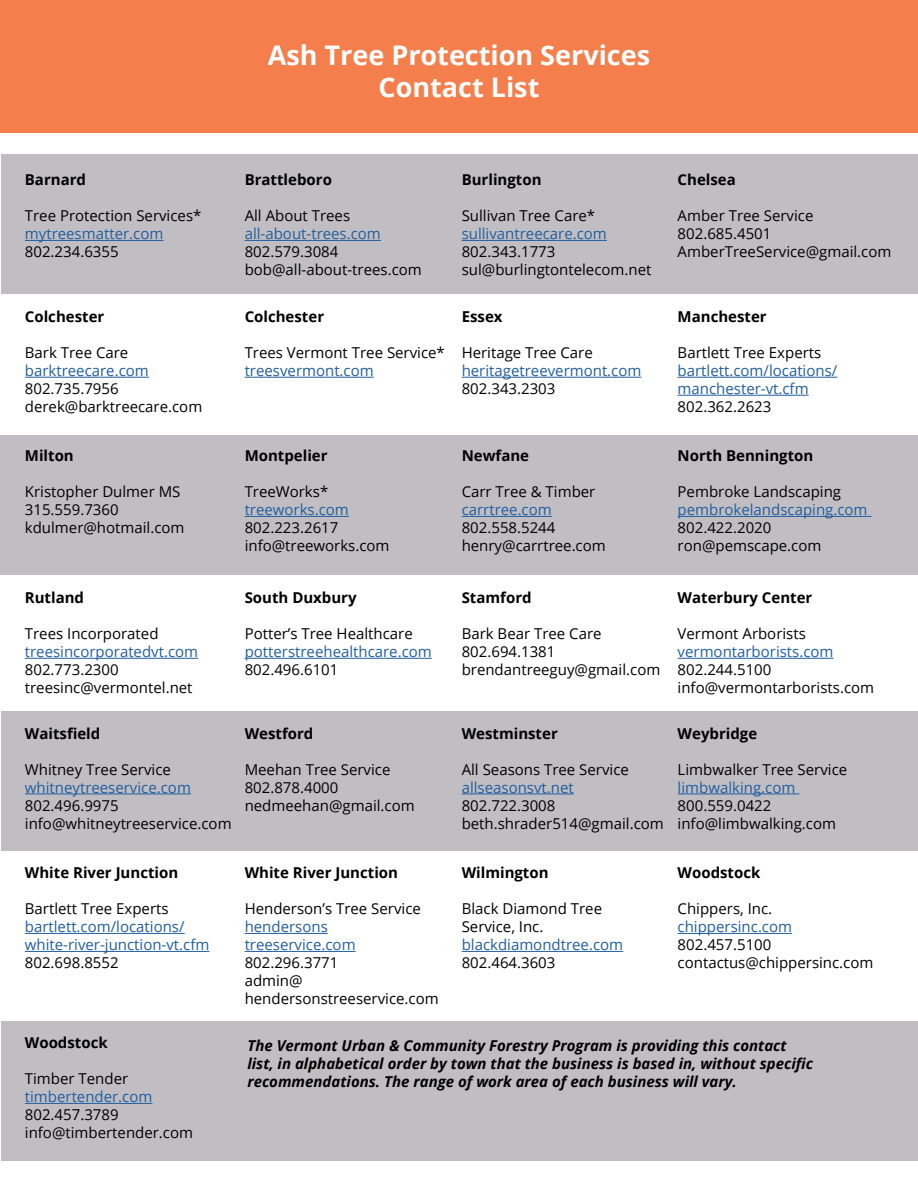
<style>
.page{position:relative;width:918px;height:1188px;background:#fff}
.page>*{position:absolute;margin:0;border:0;box-sizing:border-box;transform-origin:0 0}
.t1{font:700 27px/32.4px "Open Sans";color:#fff;text-align:center}
.t2{font:15px/18px "Open Sans";color:#000}
.t3{font:15px/18px "Open Sans";color:#215e9e}
.t4{font:700 15px "Open Sans";color:#000}
.t5{font:italic 700 15px/18px "Open Sans";color:#000}
</style>
<div class="page">
<div style="left:1px;top:1022px;width:917px;height:139px;background:#c0bec3"></div>
<div style="left:1px;top:712px;width:917px;height:139px;background:#c0bec3"></div>
<div style="left:0;top:435px;width:917px;height:139px;background:#c0bec3"></div>
<div style="left:1px;top:154px;width:917px;height:139px;background:#c0bec3"></div>
<div style="left:0;top:0;width:918px;height:132px;background:#f57f4c"></div>
<hr style="left:245px;top:240px;width:136px;height:1px;background:#215e9e">
<hr style="left:462px;top:240px;width:145px;height:1px;background:#215e9e">
<hr style="left:25px;top:377px;width:124px;height:1px;background:#215e9e">
<hr style="left:245px;top:377px;width:129px;height:1px;background:#215e9e">
<hr style="left:25px;top:240px;width:138px;height:1px;background:#215e9e">
<hr style="left:245px;top:516px;width:104px;height:1px;background:#215e9e">
<hr style="left:462px;top:516px;width:90px;height:1px;background:#215e9e">
<hr style="left:678px;top:377px;width:159px;height:1px;background:#215e9e">
<hr style="left:678px;top:395px;width:131px;height:1px;background:#215e9e">
<hr style="left:678px;top:658px;width:156px;height:1px;background:#215e9e">
<hr style="left:25px;top:794px;width:166px;height:1px;background:#215e9e">
<hr style="left:245px;top:933px;width:83px;height:1px;background:#215e9e">
<hr style="left:245px;top:951px;width:111px;height:1px;background:#215e9e">
<hr style="left:462px;top:951px;width:161px;height:1px;background:#215e9e">
<hr style="left:25px;top:933px;width:160px;height:1px;background:#215e9e">
<hr style="left:25px;top:951px;width:184px;height:1px;background:#215e9e">
<hr style="left:25px;top:658px;width:173px;height:1px;background:#215e9e">
<hr style="left:245px;top:658px;width:187px;height:1px;background:#215e9e">
<hr style="left:678px;top:516px;width:193px;height:1px;background:#215e9e">
<hr style="left:462px;top:794px;width:112px;height:1px;background:#215e9e">
<hr style="left:678px;top:794px;width:121px;height:1px;background:#215e9e">
<hr style="left:25px;top:1103px;width:127px;height:1px;background:#215e9e">
<hr style="left:678px;top:933px;width:114px;height:1px;background:#215e9e">
<hr style="left:462px;top:377px;width:179px;height:1px;background:#215e9e">
<h1 class="t1" style="left:268px;top:38px;width:384px">Ash Tree Protection Services<br>Contact List</h1>
<p class="t4" style="left:25px;top:169px;width:63px">Barnard</p>
<p class="t2" style="left:25px;top:206px;width:178px">Tree Protection Services*</p>
<p class="t3" style="left:25px;top:224px;width:140px">mytreesmatter.com</p>
<p class="t2" style="left:25px;top:242px;width:95px">802.234.6355</p>
<p class="t4" style="left:25px;top:306px;width:81px">Colchester</p>
<p class="t2" style="left:25px;top:343px;width:105px">Bark Tree Care</p>
<p class="t3" style="left:25px;top:361px;width:125px">barktreecare.com</p>
<p class="t2" style="left:25px;top:379px;width:179px">802.735.7956 derek@barktreecare.com</p>
<p class="t4" style="left:25px;top:445px;width:50px">Milton</p>
<p class="t2" style="left:25px;top:482px;width:161px">Kristopher Dulmer MS<br>315.559.7360 kdulmer@hotmail.com</p>
<p class="t4" style="left:245px;top:169px;width:89px">Brattleboro</p>
<p class="t2" style="left:245px;top:206px;width:107px">All About Trees</p>
<p class="t3" style="left:245px;top:224px;width:138px">all-about-trees.com</p>
<p class="t2" style="left:245px;top:242px;width:179px">802.579.3084 bob@all-about-trees.com</p>
<p class="t4" style="left:245px;top:306px;width:81px">Colchester</p>
<p class="t2" style="left:245px;top:343px;width:202px">Trees Vermont Tree Service*</p>
<p class="t3" style="left:245px;top:361px;width:131px">treesvermont.com</p>
<p class="t4" style="left:462px;top:169px;width:81px">Burlington</p>
<p class="t2" style="left:462px;top:206px;width:135px">Sullivan Tree Care*</p>
<p class="t3" style="left:462px;top:224px;width:147px">sullivantreecare.com</p>
<p class="t2" style="left:462px;top:242px;width:191px">802.343.1773 sul@burlingtontelecom.net</p>
<p class="t4" style="left:462px;top:306px;width:42px">Essex</p>
<p class="t2" style="left:462px;top:343px;width:133px">Heritage Tree Care</p>
<p class="t3" style="left:462px;top:361px;width:181px">heritagetreevermont.com</p>
<p class="t2" style="left:462px;top:379px;width:95px">802.343.2303</p>
<p class="t4" style="left:245px;top:445px;width:84px">Montpelier</p>
<p class="t2" style="left:245px;top:482px;width:85px">TreeWorks*</p>
<p class="t3" style="left:245px;top:500px;width:106px">treeworks.com</p>
<p class="t2" style="left:245px;top:518px;width:146px">802.223.2617 info@treeworks.com</p>
<p class="t4" style="left:462px;top:445px;width:69px">Newfane</p>
<p class="t2" style="left:462px;top:482px;width:135px">Carr Tree &amp; Timber</p>
<p class="t3" style="left:462px;top:500px;width:92px">carrtree.com</p>
<p class="t2" style="left:462px;top:518px;width:146px">802.558.5244 henry@carrtree.com</p>
<p class="t4" style="left:678px;top:169px;width:60px">Chelsea</p>
<p class="t2" style="left:678px;top:206px;width:215px">Amber Tree Service<br>802.685.4501<br>AmberTreeService@gmail.com</p>
<p class="t4" style="left:678px;top:306px;width:91px">Manchester</p>
<p class="t2" style="left:678px;top:343px;width:145px">Bartlett Tree Experts</p>
<p class="t3" style="left:678px;top:361px;width:161px">bartlett.com/locations/ manchester-vt.cfm</p>
<p class="t2" style="left:678px;top:397px;width:95px">802.362.2623</p>
<p class="t4" style="left:678px;top:445px;width:137px">North Bennington</p>
<p class="t2" style="left:678px;top:482px;width:165px">Pembroke Landscaping</p>
<p class="t3" style="left:678px;top:500px;width:191px">pembrokelandscaping.com</p>
<p class="t2" style="left:678px;top:518px;width:145px">802.422.2020 ron@pemscape.com</p>
<p class="t4" style="left:25px;top:587px;width:61px">Rutland</p>
<p class="t2" style="left:25px;top:624px;width:135px">Trees Incorporated</p>
<p class="t3" style="left:25px;top:642px;width:175px">treesincorporatedvt.com</p>
<p class="t2" style="left:25px;top:660px;width:169px">802.773.2300 treesinc@vermontel.net</p>
<p class="t4" style="left:25px;top:723px;width:77px">Waitsfield</p>
<p class="t2" style="left:25px;top:760px;width:148px">Whitney Tree Service</p>
<p class="t3" style="left:25px;top:778px;width:168px">whitneytreeservice.com</p>
<p class="t2" style="left:25px;top:796px;width:208px">802.496.9975 info@whitneytreeservice.com</p>
<p class="t4" style="left:25px;top:862px;width:155px">White River Junction</p>
<p class="t2" style="left:25px;top:899px;width:145px">Bartlett Tree Experts</p>
<p class="t3" style="left:25px;top:917px;width:186px">bartlett.com/locations/ white-river-junction-vt.cfm</p>
<p class="t2" style="left:25px;top:953px;width:95px">802.698.8552</p>
<p class="t4" style="left:25px;top:1032px;width:84px">Woodstock</p>
<p class="t2" style="left:25px;top:1069px;width:105px">Timber Tender</p>
<p class="t3" style="left:25px;top:1087px;width:129px">timbertender.com</p>
<p class="t2" style="left:25px;top:1105px;width:170px">802.457.3789 info@timbertender.com</p>
<p class="t4" style="left:245px;top:587px;width:113px">South Duxbury</p>
<p class="t2" style="left:245px;top:624px;width:170px">Potter’s Tree Healthcare</p>
<p class="t3" style="left:245px;top:642px;width:189px">potterstreehealthcare.com</p>
<p class="t2" style="left:245px;top:660px;width:95px">802.496.6101</p>
<p class="t4" style="left:245px;top:723px;width:70px">Westford</p>
<p class="t2" style="left:245px;top:760px;width:172px">Meehan Tree Service<br>802.878.4000 nedmeehan@gmail.com</p>
<p class="t4" style="left:245px;top:862px;width:155px">White River Junction</p>
<p class="t2" style="left:245px;top:899px;width:178px">Henderson’s Tree Service</p>
<p class="t3" style="left:245px;top:917px;width:112px">hendersons treeservice.com</p>
<p class="t2" style="left:245px;top:953px;width:196px">802.296.3771<br>admin@ hendersonstreeservice.com</p>
<p class="t4" style="left:462px;top:587px;width:71px">Stamford</p>
<p class="t2" style="left:462px;top:624px;width:200px">Bark Bear Tree Care<br>802.694.1381 brendantreeguy@gmail.com</p>
<p class="t4" style="left:462px;top:723px;width:98px">Westminster</p>
<p class="t2" style="left:462px;top:760px;width:169px">All Seasons Tree Service</p>
<p class="t3" style="left:462px;top:778px;width:114px">allseasonsvt.net</p>
<p class="t2" style="left:462px;top:796px;width:204px">802.722.3008 beth.shrader514@gmail.com</p>
<p class="t4" style="left:462px;top:862px;width:88px">Wilmington</p>
<p class="t2" style="left:462px;top:899px;width:142px">Black Diamond Tree<br>Service, Inc.</p>
<p class="t3" style="left:462px;top:935px;width:163px">blackdiamondtree.com</p>
<p class="t2" style="left:462px;top:953px;width:95px">802.464.3603</p>
<p class="t4" style="left:678px;top:587px;width:136px">Waterbury Center</p>
<p class="t2" style="left:678px;top:624px;width:130px">Vermont Arborists</p>
<p class="t3" style="left:678px;top:642px;width:157px">vermontarborists.com</p>
<p class="t2" style="left:678px;top:660px;width:198px">802.244.5100 info@vermontarborists.com</p>
<p class="t4" style="left:678px;top:723px;width:81px">Weybridge</p>
<p class="t2" style="left:678px;top:760px;width:171px">Limbwalker Tree Service</p>
<p class="t3" style="left:678px;top:778px;width:119px">limbwalking.com</p>
<p class="t2" style="left:678px;top:796px;width:160px">800.559.0422 info@limbwalking.com</p>
<p class="t4" style="left:678px;top:862px;width:84px">Woodstock</p>
<p class="t2" style="left:678px;top:899px;width:96px">Chippers, Inc.</p>
<p class="t3" style="left:678px;top:917px;width:116px">chippersinc.com</p>
<p class="t2" style="left:678px;top:935px;width:197px">802.457.5100 contactus@chippersinc.com</p>
<p class="t5" style="left:247px;top:1036px;width:567px">The Vermont Urban &amp; Community Forestry Program is providing this contact list, in alphabetical order by town that the business is based in, without specific recommendations. The range of work area of each business will vary.</p>
</div>
